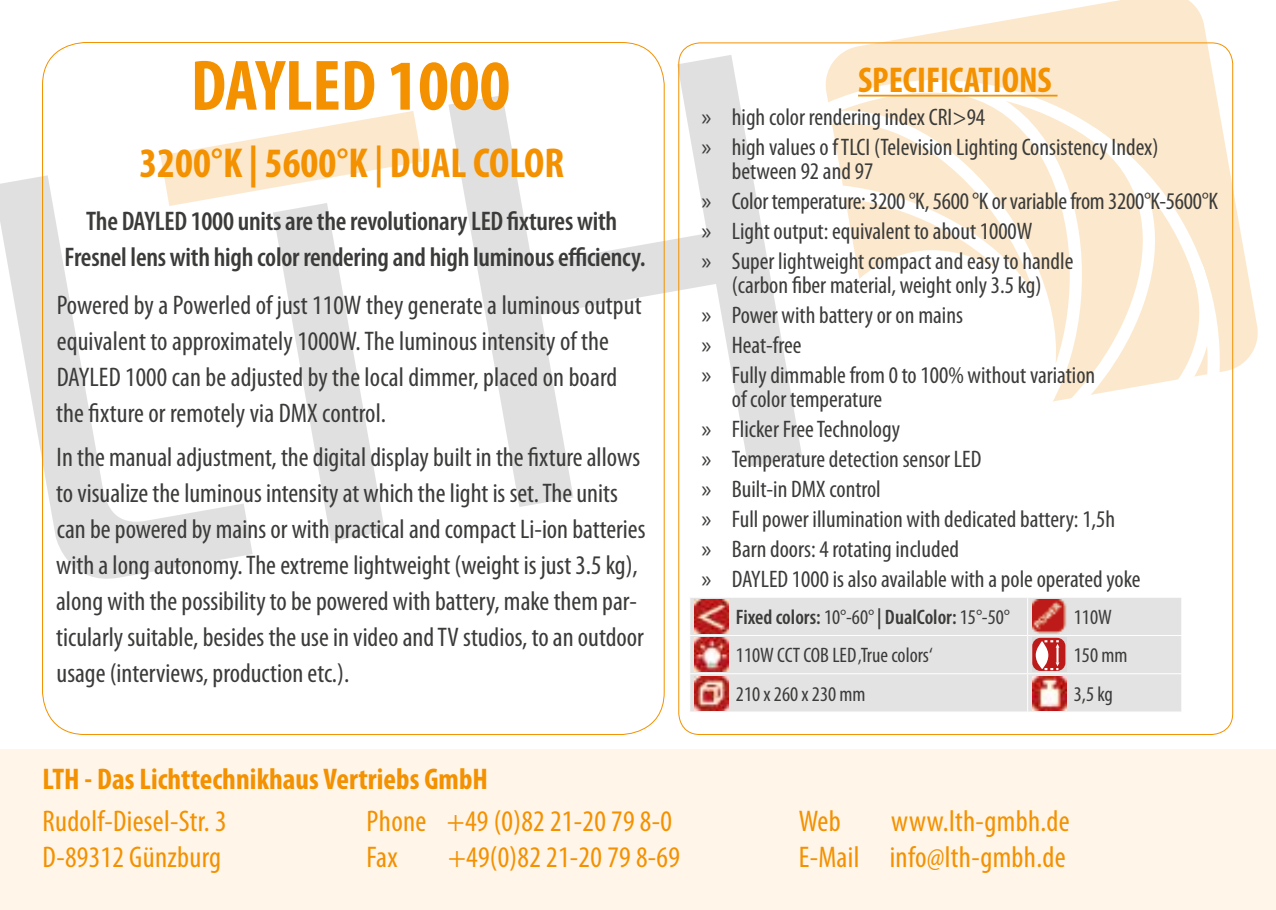
<style>
.page{position:relative;width:1276px;height:910px;background:#fff}
.page>*{position:absolute;margin:0;border:0;box-sizing:border-box;transform-origin:0 0}
.t1{font:700 condensed 72px "Myriad Pro";color:#f39100}
.t2{font:700 condensed 42px "Myriad Pro";color:#f39100}
.t3{font:700 condensed 36px "Myriad Pro";color:#f39100}
.t4{font:condensed 30px "Myriad Pro";letter-spacing:.01em;color:#f39100}
.t5{font:700 condensed 30px "Myriad Pro";color:#f39100}
.t6{font:condensed 27px/36px "Myriad Pro";color:#3b3b3a}
.t7{font:600 condensed 27px/36px "Myriad Pro";letter-spacing:-.01em;color:#3b3b3a;text-align:center}
.t8{font:condensed 24px/30px "Myriad Pro";color:#3b3b3a}
.t9{font:condensed 21px "Myriad Pro";color:#3b3b3a}
.t10{font:600 condensed 21px "Myriad Pro";color:#3b3b3a}
.s1{font-weight:600}
.s2{font-stretch:normal}
.s3{font-weight:400}
</style>
<div class="page">
<svg style="left:160px;top:111px;width:262px;height:430px"></svg>
<svg style="left:448px;top:55px;width:354px;height:452px"></svg>
<svg style="left:0;top:175px;width:253px;height:404px"></svg>
<svg style="left:809px;top:0;width:449px;height:460px"></svg>
<svg style="left:809px;top:75px;width:415px;height:354px"></svg>
<svg style="left:837px;top:226px;width:231px;height:225px"></svg>
<hr style="left:858px;top:95px;width:199px;height:2px;background:#f39100">
<div style="left:690px;top:598px;width:491px;height:113px;background:#e3e3e3"></div>
<hr style="left:1027px;top:598px;width:1px;height:37px;background:#fff">
<hr style="left:1027px;top:636px;width:1px;height:37px;background:#fff">
<hr style="left:1027px;top:674px;width:1px;height:38px;background:#fff">
<hr style="left:689px;top:635px;width:338px;height:1px;background:#fff">
<hr style="left:1027px;top:635px;width:155px;height:1px;background:#fff">
<hr style="left:1027px;top:673px;width:155px;height:1px;background:#fff">
<hr style="left:689px;top:673px;width:338px;height:1px;background:#fff">
<img style="left:694px;top:600px;width:34px;height:34px">
<img style="left:1032px;top:600px;width:34px;height:34px">
<img style="left:694px;top:638px;width:34px;height:34px">
<svg style="left:1032px;top:638px;width:34px;height:34px"></svg>
<div style="left:1032px;top:638px;width:33px;height:33px;background:#bd1a1a;border-radius:8px"></div>
<svg style="left:1035px;top:640px;width:24px;height:30px"></svg>
<img style="left:694px;top:676px;width:34px;height:34px">
<img style="left:1032px;top:676px;width:34px;height:34px">
<div style="left:0;top:749px;width:1276px;height:161px;background:#fff5e9"></div>
<h1 class="t1" style="left:191px;top:41px;width:321px">DAYLED 1000</h1>
<h2 class="t2" style="left:139px;top:137px;width:426px">3200°K | 5600°K <span class="s1">|</span> DUAL COLOR</h2>
<p class="t7" style="left:65px;top:203px;width:582px">The DAYLED 1000 units are the revolutionary LED fixtures with<br>Fresnel lens with high color rendering and high luminous efficiency.</p>
<p class="t6" style="left:56px;top:286px;width:587px">Powered by a Powerled of just 110W they generate a luminous output equivalent to approximately 1000W. The luminous intensity of the DAYLED 1000 can be adjusted by the local dimmer, placed on board the fixture or remotely via DMX control.</p>
<p class="t6" style="left:56px;top:439px;width:591px">In the manual adjustment, the digital display built in the fixture allows to visualize the luminous intensity at which the light is set. The units can be powered by mains or with practical and compact Li-ion batteries with a long autonomy. The extreme lightweight (weight is just 3.5 kg), along with the possibility to be powered with battery, make them par&shy;ticularly suitable, besides the use in video and TV studios, to an outdoor usage (interviews, production etc.).</p>
<h3 class="t3" style="left:858px;top:58px;width:195px">SPECIFICATIONS</h3>
<p class="t8" style="left:701px;top:101px;width:459px"><span class="s2">»</span> high color rendering index CRI&gt;94<br><span class="s2">»</span> high values o f TLCI (Television Lighting Consistency Index)</p>
<p class="t8" style="left:701px;top:155px;width:518px;text-indent:31px">between 92 and 97<br><span class="s2">»</span> Color temperature: 3200 °K, 5600 °K or variable from 3200°K-5600°K <span class="s2">»</span> Light output: equivalent to about 1000W<br><span class="s2">»</span> Super lightweight compact and easy to handle</p>
<p class="t8" style="left:701px;top:269px;width:395px;text-indent:31px">(carbon fiber material, weight only 3.5 kg)<br><span class="s2">»</span> Power with battery or on mains<br><span class="s2">»</span> Heat-free<br><span class="s2">»</span> Fully dimmable from 0 to 100% without variation</p>
<p class="t8" style="left:701px;top:383px;width:441px;text-indent:31px">of color temperature<br><span class="s2">»</span> Flicker Free Technology<br><span class="s2">»</span> Temperature detection sensor LED<br><span class="s2">»</span> Built-in DMX control<br><span class="s2">»</span> Full power illumination with dedicated battery: 1,5h<br><span class="s2">»</span> Barn doors: 4 rotating included<br><span class="s2">»</span> DAYLED 1000 is also available with a pole operated yoke</p>
<p class="t10" style="left:736px;top:604px;width:275px">Fixed colors: <span class="s3">10°-60°</span> | DualColor: <span class="s3">15°-50°</span></p>
<p class="t9" style="left:1074px;top:605px;width:39px">110W</p>
<p class="t9" style="left:736px;top:643px;width:198px">110W CCT COB LED ‚True colors‘</p>
<p class="t9" style="left:1074px;top:643px;width:55px">150 mm</p>
<p class="t9" style="left:736px;top:681px;width:131px">210 x 260 x 230 mm</p>
<p class="t9" style="left:1074px;top:681px;width:41px">3,5 kg</p>
<p class="t5" style="left:43px;top:761px;width:447px">LTH - Das Lichttechnikhaus Vertriebs GmbH</p>
<p class="t4" style="left:43px;top:803px;width:186px">Rudolf-Diesel-Str. 3</p>
<p class="t4" style="left:367px;top:803px;width:307px">Phone +49 (0)82 21-20 79 8-0</p>
<p class="t4" style="left:799px;top:803px;width:43px">Web</p>
<p class="t4" style="left:891px;top:803px;width:180px">www.lth-gmbh.de</p>
<p class="t4" style="left:43px;top:839px;width:180px">D-89312 Günzburg</p>
<p class="t4" style="left:367px;top:839px;width:32px">Fax</p>
<p class="t4" style="left:448px;top:839px;width:233px">+49(0)82 21-20 79 8-69</p>
<p class="t4" style="left:799px;top:839px;width:268px">E-Mail info@lth-gmbh.de</p>
</div>
